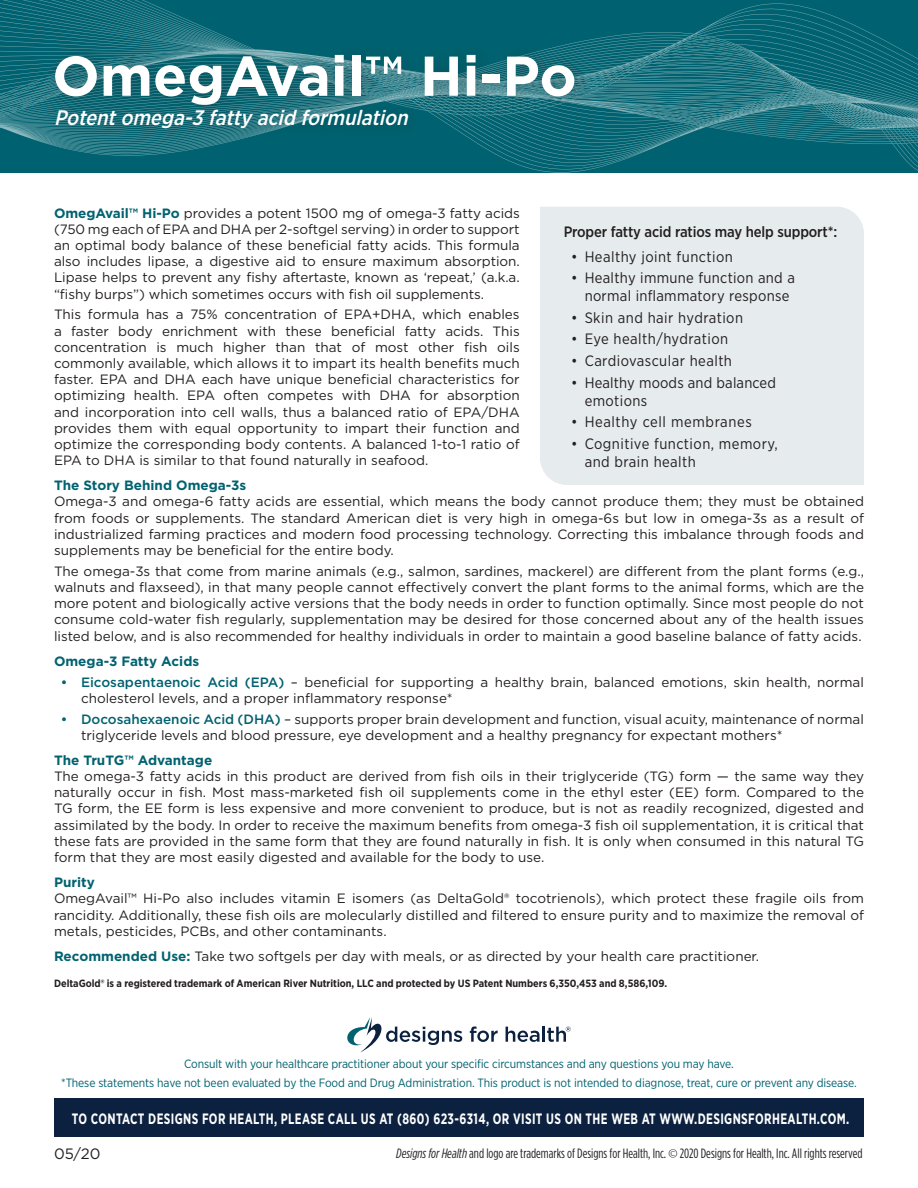
<style>
.page{position:relative;width:918px;height:1188px;background:#fff}
.page>*{position:absolute;margin:0;border:0;box-sizing:border-box;transform-origin:0 0}
.t1{font:700 55.95px "Gotham";color:#fff}
.t2{font:italic 500 21px "Gotham Narrow";color:#fff}
.t3{font:15px/18px "Gotham Narrow";letter-spacing:.03em;color:#231f20;text-align:center}
.t4{font:700 15px "Gotham Narrow";letter-spacing:.03em;color:#fff;scale:.8 1}
.t5{font:500 15px "Gotham Narrow";letter-spacing:-.01em;color:#231f20}
.t6{font:15px/18px "Gotham Narrow";letter-spacing:.01em;color:#231f20}
.t7{font:15px "Gotham";color:#231f20}
.t8{font:13.5px/16.2px "Gotham";color:#231f20;text-align:justify}
.t9{font:13.5px "Gotham Condensed";color:#231f20}
.t10{font:700 13.5px "Gotham";color:#006270}
.t11{font:12px "Gotham Narrow";letter-spacing:-.01em;color:#006270}
.t12{font:700 10.5px "Gotham Narrow";color:#231f20}
.s1{font-weight:700;color:#006270}
.s2{font-weight:500;color:#006270}
.s3{font-style:italic}
.s4{font-family:"Myriad Pro";font-weight:300;font-stretch:condensed}
</style>
<div class="page">
<svg style="left:0;top:0;width:918px;height:173px;background:#096775"></svg>
<img style="left:0;top:99px;width:385px;height:57px">
<img style="left:0;top:108px;width:918px;height:20px">
<img style="left:0;top:0;width:777px;height:69px">
<img style="left:0;top:77px;width:794px;height:19px">
<img style="left:1px;top:93px;width:825px;height:17px">
<img style="left:211px;top:34px;width:539px;height:49px">
<img style="left:592px;top:90px;width:230px;height:3px">
<div style="left:54px;top:1098px;width:810px;height:39px;background:#0b213f"></div>
<svg style="left:347px;top:1017px;width:115px;height:36px"></svg>
<svg style="left:470px;top:1026px;width:28px;height:16px"></svg>
<svg style="left:506px;top:1027px;width:34px;height:15px"></svg>
<hr style="left:542px;top:1027px;width:3px;height:15px;background:#0b213f">
<svg style="left:547px;top:1027px;width:24px;height:15px"></svg>
<div style="left:44px;top:42px;width:548px;height:79px;background:#231f20;opacity:.25"></div>
<div style="left:45px;top:97px;width:381px;height:47px;background:#231f20;opacity:.25"></div>
<div style="left:540px;top:207px;width:324px;height:278px;background:#e6ebed"></div>
<h1 class="t1" style="left:52px;top:39px;width:526px">OmegAvail™ Hi-Po</h1>
<h2 class="t2" style="left:54px;top:104px;width:361px">Potentomega-3 fattyacid formulation</h2>
<p class="t8" style="left:54px;top:204px;width:467px"><span class="s1">OmegAvail™ Hi-Po</span> provides a potent 1500 mg of omega-3 fatty acids (750 mg each of EPA and DHA per 2-softgel serving) in order to support an optimal body balance of these beneficial fatty acids. This formula also includes lipase, a digestive aid to ensure maximum absorption.<br>Lipase helps to prevent any fishy aftertaste, known as ‘repeat,’ (a.k.a. “fishy burps”) which sometimes occurs with fish oil supplements.</p>
<p class="t8" style="left:54px;top:306px;width:467px">This formula has a 75% concentration of EPA+DHA, which enables a faster body enrichment with these beneficial fatty acids. This concentration is much higher than that of most other fish oils commonly available, which allows it to impart its health benefits much faster. EPA and DHA each have unique beneficial characteristics for optimizing health. EPA often competes with DHA for absorption and incorporation into cell walls, thus a balanced ratio of EPA/DHA provides them with equal opportunity to impart their function and optimize the corresponding body contents. A balanced 1-to-1 ratio of EPA to DHA is similar to that found naturally in seafood.</p>
<p class="t10" style="left:54px;top:477px;width:194px">The Story Behind Omega-3s</p>
<p class="t8" style="left:54px;top:493px;width:812px">Omega-3 and omega-6 fatty acids are essential, which means the body cannot produce them; they must be obtained from foods or supplements. The standard American diet is very high in omega-6s but low in omega-3s as a result of industrialized farming practices and modern food processing technology. Correcting this imbalance through foods and supplements may be beneficial for the entire body.</p>
<p class="t8" style="left:54px;top:563px;width:812px">The omega-3s that come from marine animals (e.g., salmon, sardines, mackerel) are different from the plant forms (e.g., walnuts and flaxseed), in that many people cannot effectively convert the plant forms to the animal forms, which are the more potent and biologically active versions that the body needs in order to function optimally. Since most people do not consume cold-water fish regularly, supplementation may be desired for those concerned about any of the health issues listed below, and is also recommended for healthy individuals in order to maintain a good baseline balance of fatty acids.</p>
<p class="t10" style="left:54px;top:652px;width:147px">Omega-3 Fatty Acids</p>
<p class="t8" style="left:81px;top:673px;width:784px;text-indent:-20px"><span class="s2">• Eicosapentaenoic Acid (EPA)</span> – beneficial for supporting a healthy brain, balanced emotions, skin health, normal cholesterol levels, and a proper inflammatory response*</p>
<p class="t8" style="left:81px;top:710px;width:785px;text-indent:-20px"><span class="s2">• Docosahexaenoic Acid (DHA)</span> – supports proper brain development and function, visual acuity, maintenance of normal triglyceride levels and blood pressure, eye development and a healthy pregnancy for expectant mothers*</p>
<p class="t10" style="left:54px;top:751px;width:160px">The TruTG™ Advantage</p>
<p class="t8" style="left:54px;top:768px;width:812px">The omega-3 fatty acids in this product are derived from fish oils in their triglyceride (TG) form — the same way they naturally occur in fish. Most mass-marketed fish oil supplements come in the ethyl ester (EE) form. Compared to the TG form, the EE form is less expensive and more convenient to produce, but is not as readily recognized, digested and assimilated by the body. In order to receive the maximum benefits from omega-3 fish oil supplementation, it is critical that these fats are provided in the same form that they are found naturally in fish. It is only when consumed in this natural TG form that they are most easily digested and available for the body to use.</p>
<p class="t10" style="left:54px;top:873px;width:42px">Purity</p>
<p class="t8" style="left:54px;top:890px;width:812px">OmegAvail™ Hi-Po also includes vitamin E isomers (as DeltaGold® tocotrienols), which protect these fragile oils from rancidity. Additionally, these fish oils are molecularly distilled and filtered to ensure purity and to maximize the removal of metals, pesticides, PCBs, and other contaminants.</p>
<p class="t8" style="left:54px;top:948px;width:707px"><span class="s1">Recommended Use:</span> Take two softgels per day with meals, or as directed by your health care practitioner.</p>
<p class="t12" style="left:54px;top:977px;width:615px">DeltaGold® is a registered trademark of American River Nutrition, LLC and protected by US Patent Numbers 6,350,453 and 8,586,109.</p>
<p class="t5" style="left:564px;top:222px;width:275px">Proper fatty acid ratios may help support*:</p>
<p class="t3" style="left:571px;top:247px;width:163px">• Healthy joint function</p>
<p class="t3" style="left:571px;top:269px;width:225px">• Healthy immune function and a normal inflammatory response</p>
<p class="t3" style="left:571px;top:308px;width:173px">• Skin and hair hydration</p>
<p class="t3" style="left:571px;top:330px;width:159px">• Eye health/hydration</p>
<p class="t3" style="left:571px;top:351px;width:162px">• Cardiovascular health</p>
<p class="t6" style="left:585px;top:373px;width:193px;text-indent:-14px">• Healthy moods and balanced emotions</p>
<p class="t3" style="left:571px;top:412px;width:182px">• Healthy cell membranes</p>
<p class="t3" style="left:585px;top:434px;width:195px;text-align:left;text-indent:-14px">• Cognitive function, memory, and brain health</p>
<p class="t11" style="left:184px;top:1057px;width:551px">Consult with your healthcare practitioner about your specific circumstances and any questions you may have.</p>
<p class="t11" style="left:61px;top:1075px;width:797px">*These statements have not been evaluated by the Food and Drug Administration. This product is not intended to diagnose, treat, cure or prevent any disease.</p>
<p class="t4" style="left:72px;top:1109px;width:973px">TO CONTACT DESIGNS FOR HEALTH, PLEASE CALL US AT (860) 623-6314, OR VISIT US ON THE WEB AT WWW.DESIGNSFORHEALTH.COM.</p>
<p class="t7" style="left:54px;top:1145px;width:48px">05/20</p>
<p class="t9" style="left:396px;top:1146px;width:468px"><span class="s3">Designs for Health</span> and logo are trademarks of Designs for Health, Inc. <span class="s4">©</span> 2020 Designs for Health, Inc. All rights reserved</p>
</div>
